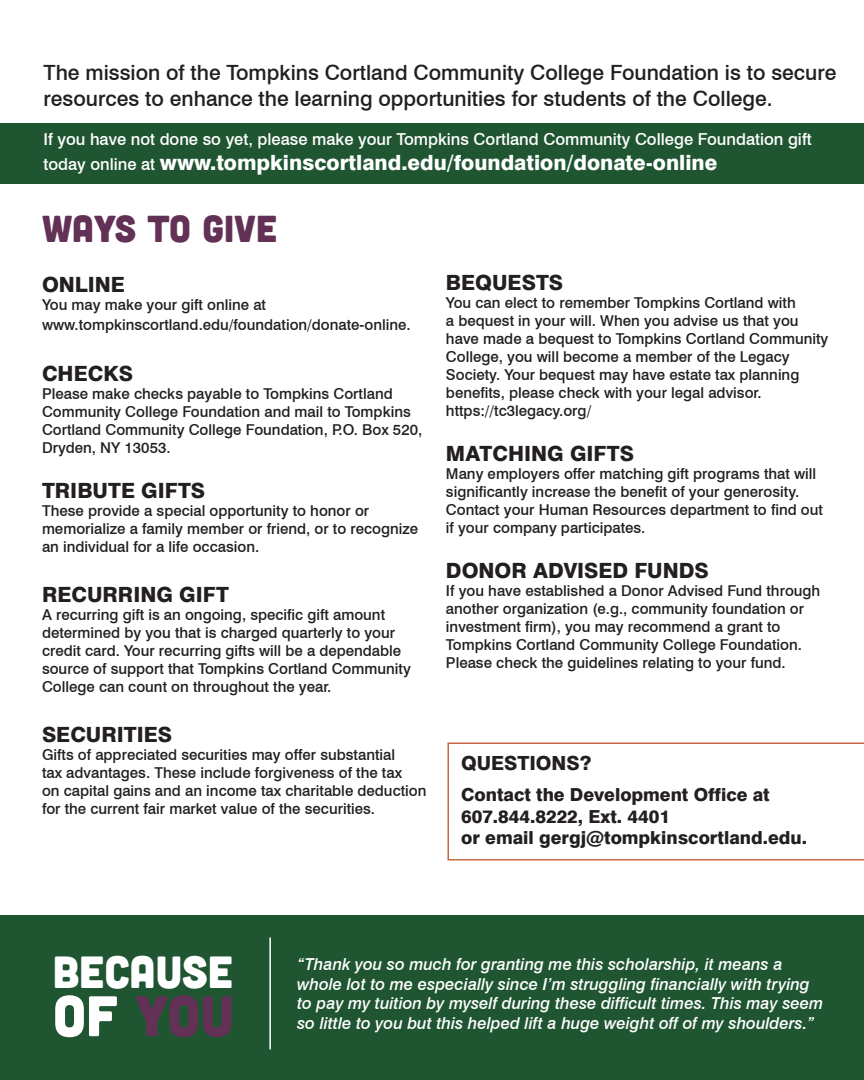
<style>
.page{position:relative;width:864px;height:1080px;background:#fff}
.page>*{position:absolute;margin:0;border:0;box-sizing:border-box;transform-origin:0 0}
.t1{font:57px "Cubano";color:#633056}
.t2{font:45px "Cubano";color:#fff}
.t3{font:37.5px "Cubano";color:#633056}
.t4{font:500 21px "Swiss 721 BT";color:#231f20}
.t5{font:800 21px "Swiss 721 BT";color:#231f20}
.t6{font:800 21px "Swiss 721 BT";color:#fff}
.t7{font:800 19.5px "Swiss 721 BT";color:#231f20}
.t8{font:800 18px "Swiss 721 BT";color:#231f20}
.t9{font:italic 500 16.5px/19.5px "Swiss 721 BT";color:#fff}
.t10{font:500 16.5px "Swiss 721 BT";color:#fff}
.t11{font:500 15px/18px "Swiss 721 BT";color:#231f20}
.s1{font-weight:500;font-size:16.5px}
.s2{color:#fff}
</style>
<div class="page">
<div style="left:0;top:124px;width:864px;height:60px;background:#205532"></div>
<svg style="left:447px;top:742px;width:417px;height:119px"></svg>
<div style="left:0;top:916px;width:864px;height:164px;background:#205532"></div>
<hr style="left:269px;top:938px;width:2px;height:111px;background:#fff">
<p class="t4" style="left:44px;top:60px;width:795px">The mission of the Tompkins Cortland Community College Foundation is to secure</p>
<p class="t4" style="left:44px;top:85px;width:731px">resources to enhance the learning opportunities for students of the College.</p>
<p class="t10" style="left:44px;top:129px;width:770px">If you have not done so yet, please make your Tompkins Cortland Community College Foundation gift</p>
<p class="t6" style="left:44px;top:150px;width:675px"><span class="s1">today online at</span> www.tompkinscortland.edu/foundation/donate-online</p>
<p class="t3" style="left:42px;top:205px;width:236px">WAYS TO GIVE</p>
<p class="t5" style="left:42px;top:272px;width:84px">ONLINE</p>
<p class="t11" style="left:42px;top:296px;width:226px">You may make your gift online at</p>
<p class="t11" style="left:42px;top:316px;width:370px">www.tompkinscortland.edu/foundation/donate-online.</p>
<p class="t5" style="left:42px;top:360px;width:93px">CHECKS</p>
<p class="t11" style="left:42px;top:384px;width:352px">Please make checks payable to Tompkins Cortland</p>
<p class="t11" style="left:42px;top:402px;width:370px">Community College Foundation and mail to Tompkins</p>
<p class="t11" style="left:42px;top:420px;width:382px">Cortland Community College Foundation, P.O. Box 520,<br>Dryden, NY 13053.</p>
<p class="t5" style="left:42px;top:477px;width:165px">TRIBUTE GIFTS</p>
<p class="t11" style="left:42px;top:501px;width:329px">These provide a special opportunity to honor or</p>
<p class="t11" style="left:42px;top:519px;width:378px">memorialize a family member or friend, or to recognize an individual for a life occasion.</p>
<p class="t5" style="left:42px;top:582px;width:188px">RECURRING GIFT</p>
<p class="t11" style="left:42px;top:606px;width:345px">A recurring gift is an ongoing, specific gift amount</p>
<p class="t11" style="left:42px;top:624px;width:370px">determined by you that is charged quarterly to your credit card. Your recurring gifts will be a dependable source of support that Tompkins Cortland Community College can count on throughout the year.</p>
<p class="t5" style="left:42px;top:722px;width:132px">SECURITIES</p>
<p class="t11" style="left:42px;top:746px;width:355px">Gifts of appreciated securities may offer substantial</p>
<p class="t11" style="left:42px;top:764px;width:362px">tax advantages. These include forgiveness of the tax</p>
<p class="t11" style="left:42px;top:782px;width:386px">on capital gains and an income tax charitable deduction for the current fair market value of the securities.</p>
<p class="t5" style="left:446px;top:270px;width:119px">BEQUESTS</p>
<p class="t11" style="left:446px;top:294px;width:351px">You can elect to remember Tompkins Cortland with</p>
<p class="t11" style="left:446px;top:312px;width:384px">a bequest in your will. When you advise us that you have made a bequest to Tompkins Cortland Community<br>College, you will become a member of the Legacy</p>
<p class="t11" style="left:446px;top:366px;width:355px">Society. Your bequest may have estate tax planning benefits, please check with your legal advisor.</p>
<p class="t11" style="left:446px;top:402px;width:147px">https://tc3legacy.org/</p>
<p class="t5" style="left:446px;top:441px;width:190px">MATCHING GIFTS</p>
<p class="t11" style="left:446px;top:465px;width:372px">Many employers offer matching gift programs that will</p>
<p class="t11" style="left:446px;top:483px;width:355px">significantly increase the benefit of your generosity.</p>
<p class="t11" style="left:446px;top:501px;width:379px">Contact your Human Resources department to find out if your company participates.</p>
<p class="t5" style="left:446px;top:558px;width:264px">DONOR ADVISED FUNDS</p>
<p class="t11" style="left:446px;top:582px;width:376px">If you have established a Donor Advised Fund through</p>
<p class="t11" style="left:446px;top:600px;width:360px">another organization (e.g., community foundation or</p>
<p class="t11" style="left:446px;top:618px;width:336px">investment firm), you may recommend a grant to</p>
<p class="t11" style="left:446px;top:636px;width:357px">Tompkins Cortland Community College Foundation.<br>Please check the guidelines relating to your fund.</p>
<p class="t7" style="left:461px;top:752px;width:132px">QUESTIONS?</p>
<p class="t8" style="left:461px;top:784px;width:310px">Contact the Development Office at</p>
<p class="t8" style="left:461px;top:805px;width:210px">607.844.8222, Ext. 4401</p>
<p class="t8" style="left:461px;top:827px;width:347px">or email gergj@tompkinscortland.edu.</p>
<p class="t2" style="left:53px;top:943px;width:182px">BECAUSE</p>
<p class="t1" style="left:53px;top:979px;width:182px"><span class="s2">OF</span> YOU</p>
<p class="t9" style="left:297px;top:954px;width:528px">“Thank you so much for granting me this scholarship, it means a whole lot to me especially since I’m struggling financially with trying to pay my tuition by myself during these difficult times. This may seem so little to you but this helped lift a huge weight off of my shoulders.”</p>
</div>
